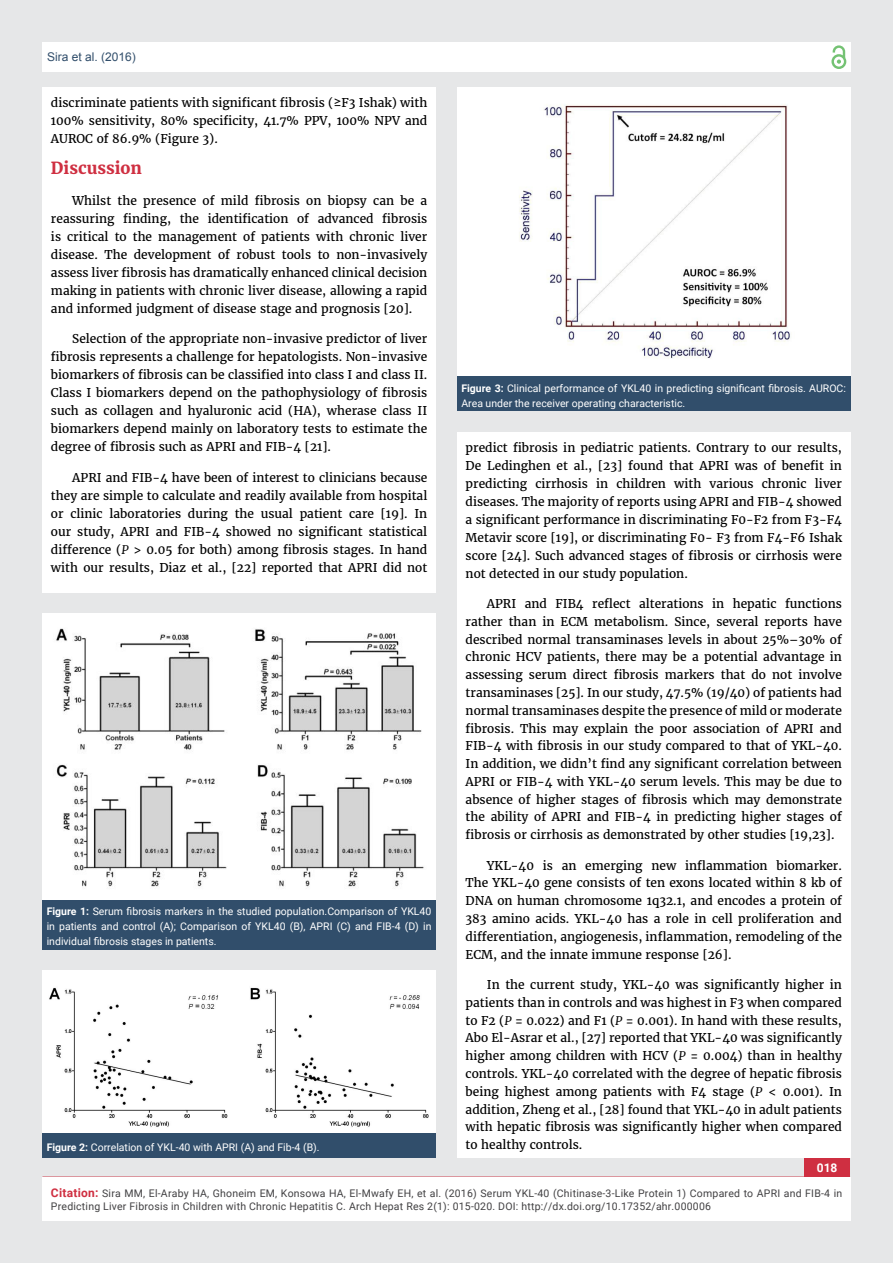
<style>
.page{position:relative;width:893px;height:1263px;background:#e6e7e8}
.page>*{position:absolute;margin:0;border:0;box-sizing:border-box;transform-origin:0 0}
.t1{font:700 16.5px "Merriweather";color:#cf2f41}
.t2{font:12px/18px "Merriweather";color:#000;text-align:justify}
.t3{font:12px "Arial";color:#314e6b}
.t4{font:700 12px "Roboto";color:#fff}
.t5{font:10.5px/15px "Roboto";color:#fff;text-align:justify}
.t6{font:10.5px/13.5px "Roboto";letter-spacing:.02em;color:#414042}
.s1{font-style:italic}
.s2{font-weight:700}
.s3{font-weight:700;font-size:12px;color:#cf2f41}
</style>
<div class="page">
<div style="left:42px;top:43px;width:808px;height:29px;background:#fff"></div>
<div style="left:831px;top:54px;width:15px;height:15px;border:2px solid #74c273;border-radius:50%"></div>
<svg style="left:831px;top:45px;width:15px;height:19px"></svg>
<div style="left:804px;top:1156px;width:46px;height:43px;background:#cf2f41"></div>
<div style="left:42px;top:1177px;width:809px;height:43px;background:#fff"></div>
<div style="left:42px;top:87px;width:394px;height:506px;background:#fff"></div>
<div style="left:457px;top:432px;width:393px;height:726px;background:#fff"></div>
<div style="left:42px;top:614px;width:394px;height:286px;background:#fff"></div>
<div style="left:42px;top:900px;width:394px;height:49px;background:#314e6b"></div>
<img style="left:56px;top:628px;width:368px;height:259px">
<div style="left:42px;top:971px;width:394px;height:162px;background:#fff"></div>
<div style="left:42px;top:1133px;width:394px;height:25px;background:#314e6b"></div>
<img style="left:49px;top:987px;width:380px;height:140px">
<div style="left:457px;top:87px;width:393px;height:289px;background:#fff"></div>
<div style="left:457px;top:376px;width:393px;height:35px;background:#314e6b"></div>
<img style="left:519px;top:104px;width:271px;height:255px">
<p class="t3" style="left:47px;top:51px;width:90px">Sira et al. (2016)</p>
<p class="t2" style="left:51px;top:94px;width:378px">discriminate patients with significant fibrosis (≥F3 Ishak) with 100% sensitivity, 80% specificity, 41.7% PPV, 100% NPV and AUROC of 86.9% (Figure 3).</p>
<h1 class="t1" style="left:51px;top:158px;width:93px">Discussion</h1>
<p class="t2" style="left:51px;top:191px;width:378px;text-indent:21px">Whilst the presence of mild fibrosis on biopsy can be a reassuring finding, the identification of advanced fibrosis is critical to the management of patients with chronic liver disease. The development of robust tools to non-invasively assess liver fibrosis has dramatically enhanced clinical decision making in patients with chronic liver disease, allowing a rapid and informed judgment of disease stage and prognosis [20].</p>
<p class="t2" style="left:51px;top:330px;width:378px;text-indent:21px">Selection of the appropriate non-invasive predictor of liver fibrosis represents a challenge for hepatologists. Non-invasive biomarkers of fibrosis can be classified into class I and class II.<br>Class I biomarkers depend on the pathophysiology of fibrosis such as collagen and hyaluronic acid (HA), wherase class II biomarkers depend mainly on laboratory tests to estimate the degree of fibrosis such as APRI and FIB-4 [21].</p>
<p class="t2" style="left:51px;top:469px;width:378px;text-indent:21px">APRI and FIB-4 have been of interest to clinicians because they are simple to calculate and readily available from hospital or clinic laboratories during the usual patient care [19]. In our study, APRI and FIB-4 showed no significant statistical difference (<span class="s1">P</span> &gt; 0.05 for both) among fibrosis stages. In hand with our results, Diaz et al., [22] reported that APRI did not</p>
<p class="t5" style="left:47px;top:904px;width:386px"><span class="s2">Figure 1:</span> Serum fibrosis markers in the studied population.Comparison of YKL40 in patients and control (A); Comparison of YKL40 (B), APRI (C) and FIB-4 (D) in individual fibrosis stages in patients.</p>
<p class="t5" style="left:47px;top:1140px;width:274px"><span class="s2">Figure 2:</span> Correlation of YKL-40 with APRI (A) and Fib-4 (B).</p>
<p class="t5" style="left:461px;top:381px;width:386px"><span class="s2">Figure 3:</span> Clinical performance of YKL40 in predicting significant fibrosis. AUROC:<br>Area under the receiver operating characteristic.</p>
<p class="t2" style="left:466px;top:439px;width:378px">predict fibrosis in pediatric patients. Contrary to our results, De Ledinghen et al., [23] found that APRI was of benefit in predicting cirrhosis in children with various chronic liver diseases. The majority of reports using APRI and FIB-4 showed a significant performance in discriminating F0-F2 from F3-F4<br>Metavir score [19], or discriminating F0- F3 from F4-F6 Ishak score [24]. Such advanced stages of fibrosis or cirrhosis were not detected in our study population.</p>
<p class="t2" style="left:466px;top:595px;width:378px;text-indent:21px">APRI and FIB4 reflect alterations in hepatic functions rather than in ECM metabolism. Since, several reports have described normal transaminases levels in about 25%–30% of chronic HCV patients, there may be a potential advantage in assessing serum direct fibrosis markers that do not involve transaminases [25]. In our study, 47.5% (19/40) of patients had normal transaminases despite the presence of mild or moderate fibrosis. This may explain the poor association of APRI and FIB-4 with fibrosis in our study compared to that of YKL-40.<br>In addition, we didn’t find any significant correlation between APRI or FIB-4 with YKL-40 serum levels. This may be due to absence of higher stages of fibrosis which may demonstrate the ability of APRI and FIB-4 in predicting higher stages of fibrosis or cirrhosis as demonstrated by other studies [19,23].</p>
<p class="t2" style="left:466px;top:857px;width:378px;text-indent:21px">YKL-40 is an emerging new inflammation biomarker.<br>The YKL-40 gene consists of ten exons located within 8 kb of DNA on human chromosome 1q32.1, and encodes a protein of 383 amino acids. YKL-40 has a role in cell proliferation and differentiation, angiogenesis, inflammation, remodeling of the ECM, and the innate immune response [26].</p>
<p class="t2" style="left:466px;top:976px;width:378px;text-indent:21px">In the current study, YKL-40 was significantly higher in patients than in controls and was highest in F3 when compared to F2 (<span class="s1">P</span> = 0.022) and F1 (<span class="s1">P</span> = 0.001). In hand with these results, Abo El-Asrar et al., [27] reported that YKL-40 was significantly higher among children with HCV (<span class="s1">P</span> = 0.004) than in healthy controls. YKL-40 correlated with the degree of hepatic fibrosis being highest among patients with F4 stage (<span class="s1">P</span> &lt; 0.001). In addition, Zheng et al., [28] found that YKL-40 in adult patients with hepatic fibrosis was significantly higher when compared to healthy controls.</p>
<p class="t4" style="left:817px;top:1161px;width:22px">018</p>
<p class="t6" style="left:51px;top:1186px;width:793px"><span class="s3">Citation:</span> Sira MM, El-Araby HA, Ghoneim EM, Konsowa HA, El-Mwafy EH, et al. (2016) Serum YKL-40 (Chitinase-3-Like Protein 1) Compared to APRI and FIB-4 in<br>Predicting Liver Fibrosis in Children with Chronic Hepatitis C. Arch Hepat Res 2(1): 015-020. DOI: http://dx.doi.org/10.17352/ahr.000006</p>
</div>
